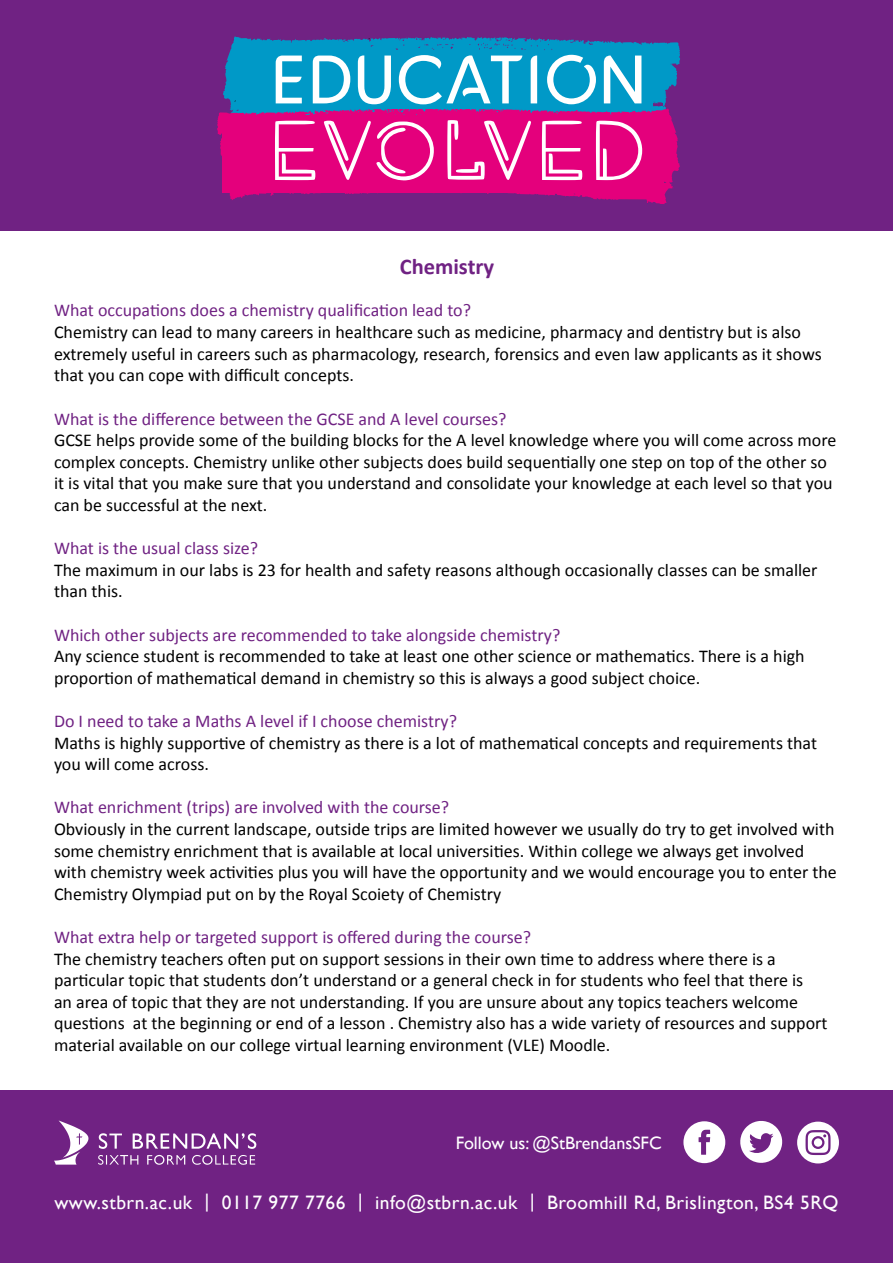
<style>
.page{position:relative;width:893px;height:1263px;background:#fff}
.page>*{position:absolute;margin:0;border:0;box-sizing:border-box;transform-origin:0 0}
.t1{font:700 22.5px "Calibri";color:#702283}
.t2{font:19.5px "Gill Sans";letter-spacing:.025em;color:#fff}
.t3{font:18px/21.6px "Calibri";color:#000}
.t4{font:18px "Calibri";color:#702283}
.t5{font:18px "Gill Sans";color:#fff}
.s1{font-size:18px}
</style>
<div class="page">
<div style="left:0;top:0;width:893px;height:230px;background:#702283"></div>
<svg style="left:217px;top:37px;width:463px;height:167px;background:#905aa8"></svg>
<div style="left:0;top:1091px;width:893px;height:172px;background:#702283"></div>
<svg style="left:54px;top:1120px;width:34px;height:44px"></svg>
<svg style="left:98px;top:1133px;width:24px;height:16px"></svg>
<svg style="left:147px;top:1155px;width:38px;height:10px"></svg>
<svg style="left:192px;top:1155px;width:63px;height:10px"></svg>
<svg style="left:98px;top:1155px;width:40px;height:10px"></svg>
<svg style="left:133px;top:1133px;width:124px;height:16px"></svg>
<div style="left:683px;top:1121px;width:42px;height:42px;background:#fff;border-radius:50%"></div>
<svg style="left:698px;top:1130px;width:12px;height:25px"></svg>
<div style="left:797px;top:1121px;width:42px;height:42px;background:#fff;border-radius:50%"></div>
<svg style="left:805px;top:1130px;width:25px;height:25px"></svg>
<svg style="left:740px;top:1121px;width:42px;height:42px"></svg>
<p class="t1" style="left:400px;top:252px;width:96px">Chemistry</p>
<p class="t4" style="left:54px;top:299px;width:419px">What occupations does a chemistry qualification lead to?</p>
<p class="t3" style="left:54px;top:321px;width:769px">Chemistry can lead to many careers in healthcare such as medicine, pharmacy and dentistry but is also extremely useful in careers such as pharmacology, research, forensics and even law applicants as it shows that you can cope with difficult concepts.</p>
<p class="t4" style="left:54px;top:407px;width:454px">What is the difference between the GCSE and A level courses?</p>
<p class="t3" style="left:54px;top:429px;width:784px">GCSE helps provide some of the building blocks for the A level knowledge where you will come across more complex concepts. Chemistry unlike other subjects does build sequentially one step on top of the other so it is vital that you make sure that you understand and consolidate your knowledge at each level so that you can be successful at the next.</p>
<p class="t4" style="left:54px;top:537px;width:206px">What is the usual class size?</p>
<p class="t3" style="left:54px;top:559px;width:765px">The maximum in our labs is 23 for health and safety reasons although occasionally classes can be smaller than this.</p>
<p class="t4" style="left:54px;top:623px;width:508px">Which other subjects are recommended to take alongside chemistry?</p>
<p class="t3" style="left:54px;top:645px;width:752px">Any science student is recommended to take at least one other science or mathematics. There is a high proportion of mathematical demand in chemistry so this is always a good subject choice.</p>
<p class="t4" style="left:54px;top:710px;width:405px">Do I need to take a Maths A level if I choose chemistry?</p>
<p class="t3" style="left:54px;top:732px;width:765px">Maths is highly supportive of chemistry as there is a lot of mathematical concepts and requirements that you will come across.</p>
<p class="t4" style="left:54px;top:796px;width:397px">What enrichment (trips) are involved with the course?</p>
<p class="t3" style="left:54px;top:818px;width:784px">Obviously in the current landscape, outside trips are limited however we usually do try to get involved with some chemistry enrichment that is available at local universities. Within college we always get involved with chemistry week activities plus you will have the opportunity and we would encourage you to enter the Chemistry Olympiad put on by the Royal Scoiety of Chemistry</p>
<p class="t4" style="left:54px;top:926px;width:479px">What extra help or targeted support is offered during the course?</p>
<p class="t3" style="left:54px;top:948px;width:775px">The chemistry teachers often put on support sessions in their own time to address where there is a particular topic that students don’t understand or a general check in for students who feel that there is<br>an area of topic that they are not understanding. If you are unsure about any topics teachers welcome questions at the beginning or end of a lesson . Chemistry also has a wide variety of resources and support material available on our college virtual learning environment (VLE) Moodle.</p>
<p class="t5" style="left:456px;top:1132px;width:207px">Follow us: @StBrendansSFC</p>
<p class="t2" style="left:54px;top:1191px;width:786px">www.stbrn.ac.uk | 0117 977 7766 | info@stbrn.ac.uk | Broom<span class="s1">h</span>ill Rd, Brislington, BS4 5RQ</p>
</div>
